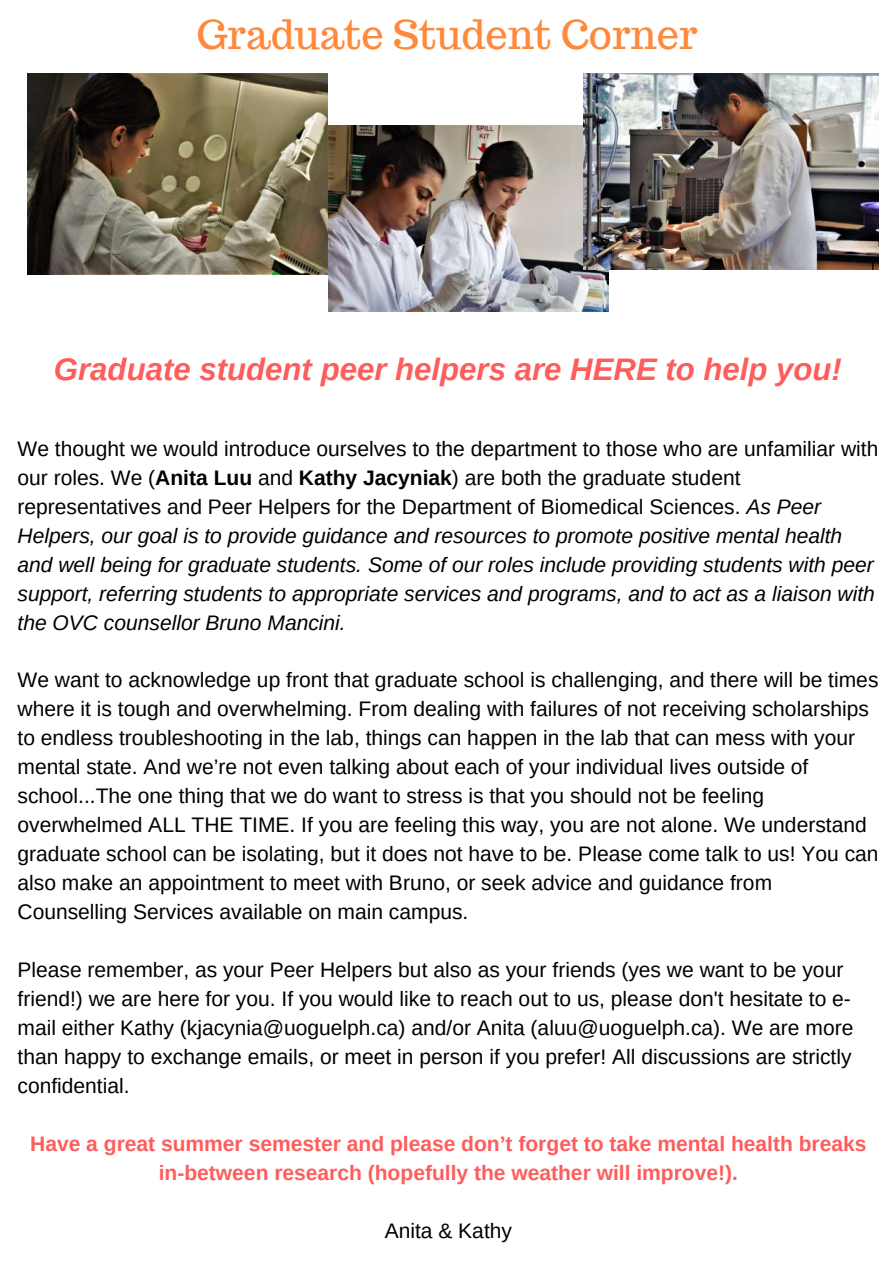
<style>
.page{position:relative;width:894px;height:1264px;background:#fff}
.page>*{position:absolute;margin:0;border:0;box-sizing:border-box;transform-origin:0 0}
.t1{font:39.75px "Trocchi";color:#ff893b}
.t2{font:italic 700 31.2px "Arimo";color:#ff5c5c}
.t3{font:21px/29px "Arimo";color:#000}
.t4{font:italic 21px/29px "Arimo";color:#000}
.t5{font:700 21px/29px "Arimo";color:#ff5c5c;text-align:center}
.s1{font-style:normal}
.s2{font-weight:700;font-style:normal}
</style>
<div class="page">
<img style="left:328px;top:125px;width:280px;height:186px">
<img style="left:27px;top:74px;width:301px;height:200px">
<img style="left:583px;top:74px;width:295px;height:196px">
<h1 class="t1" style="left:196px;top:8px;width:502px">Graduate Student Corner</h1>
<h2 class="t2" style="left:54px;top:352px;width:789px">Graduate student peer helpers are HERE to help you!</h2>
<p class="t4" style="left:17px;top:434px;width:862px"><span class="s1">We thought we would introduce ourselves to the department to those who are unfamiliar with our roles. We (</span><span class="s2">Anita Luu</span> <span class="s1">and</span> <span class="s2">Kathy Jacyniak</span><span class="s1">) are both the graduate student representatives and Peer Helpers for the Department of Biomedical Sciences.</span> As Peer Helpers, our goal is to provide guidance and resources to promote positive mental health and well being for graduate students. Some of our roles include providing students with peer support, referring students to appropriate services and programs, and to act as a liaison with the OVC counsellor Bruno Mancini.</p>
<p class="t3" style="left:17px;top:665px;width:862px">We want to acknowledge up front that graduate school is challenging, and there will be times where it is tough and overwhelming. From dealing with failures of not receiving scholarships to endless troubleshooting in the lab, things can happen in the lab that can mess with your mental state. And we’re not even talking about each of your individual lives outside of school...The one thing that we do want to stress is that you should not be feeling overwhelmed ALL THE TIME. If you are feeling this way, you are not alone. We understand graduate school can be isolating, but it does not have to be. Please come talk to us! You can also make an appointment to meet with Bruno, or seek advice and guidance from Counselling Services available on main campus.</p>
<p class="t3" style="left:17px;top:955px;width:837px">Please remember, as your Peer Helpers but also as your friends (yes we want to be your friend!) we are here for you. If you would like to reach out to us, please don't hesitate to e&shy;mail either Kathy (kjacynia@uoguelph.ca) and/or Anita (aluu@uoguelph.ca). We are more than happy to exchange emails, or meet in person if you prefer! All discussions are strictly confidential.</p>
<p class="t5" style="left:30px;top:1129px;width:837px">Have a great summer semester and please don’t forget to take mental health breaks in-between research (hopefully the weather will improve!).</p>
<p class="t3" style="left:384px;top:1215px;width:129px">Anita &amp; Kathy</p>
</div>
